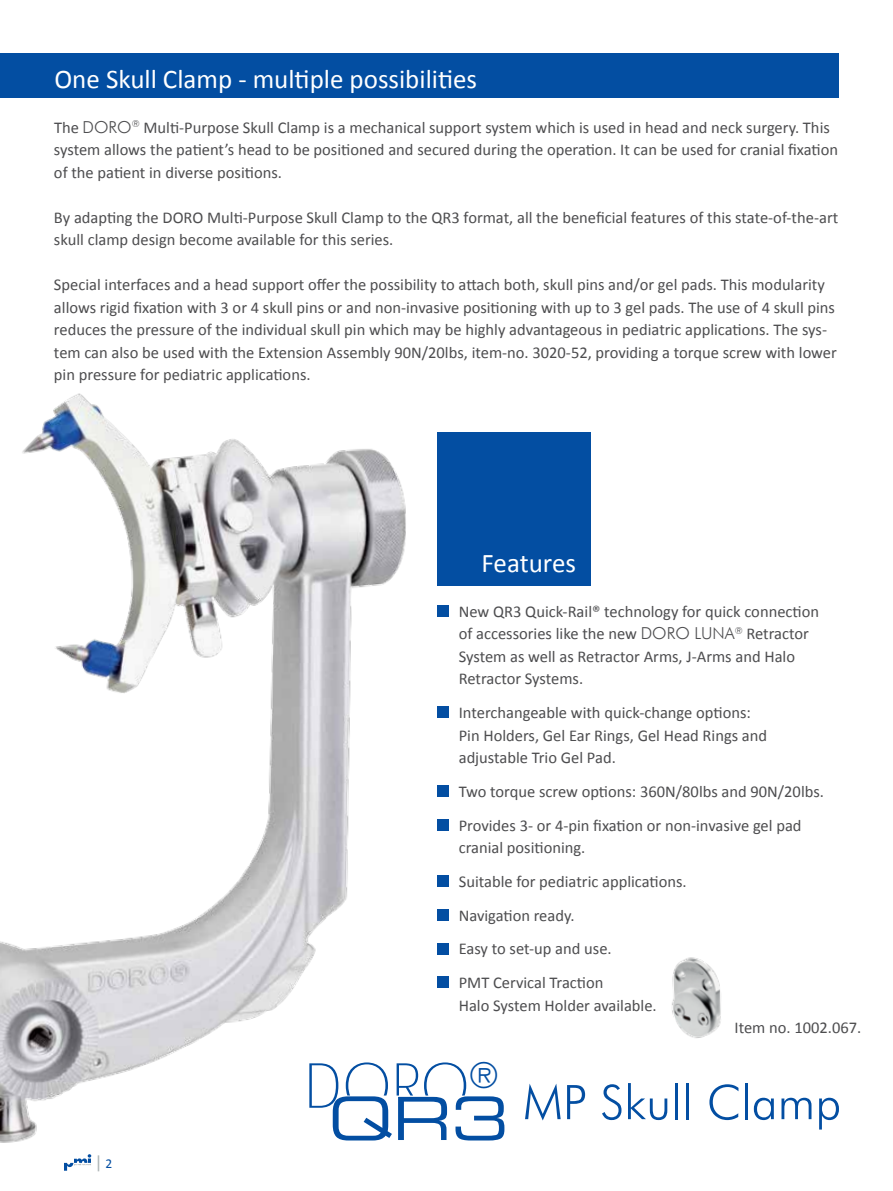
<style>
.page{position:relative;width:893px;height:1191px;background:#fff}
.page>*{position:absolute;margin:0;border:0;box-sizing:border-box;transform-origin:0 0}
.t1{font:300 34.35px "Futura";color:#034ea2}
.t2{font:27px "Calibri";color:#fff}
.t3{font:18px "Calibri";color:#acb4b5}
.t4{font:16.5px/22.5px "Calibri";color:#4d4d4f}
.s1{font-family:"Futura BT";font-weight:300}
.s2{font-size:13.5px;color:#034ea2}
</style>
<div class="page">
<div style="left:0;top:53px;width:839px;height:45px;background:#034ea2"></div>
<img style="left:0;top:393px;width:515px;height:778px">
<div style="left:437px;top:605px;width:12px;height:11px;background:#034ea2"></div>
<div style="left:437px;top:432px;width:154px;height:153px;background:#034ea2"></div>
<div style="left:437px;top:875px;width:12px;height:11px;background:#034ea2"></div>
<div style="left:437px;top:819px;width:12px;height:11px;background:#034ea2"></div>
<div style="left:437px;top:785px;width:12px;height:11px;background:#034ea2"></div>
<div style="left:437px;top:706px;width:12px;height:12px;background:#034ea2"></div>
<svg style="left:525px;top:1083px;width:36px;height:37px"></svg>
<svg style="left:567px;top:1085px;width:18px;height:34px"></svg>
<svg style="left:602px;top:1084px;width:19px;height:36px"></svg>
<svg style="left:628px;top:1083px;width:39px;height:37px"></svg>
<hr style="left:675px;top:1083px;width:3px;height:36px;background:#034ea2">
<hr style="left:686px;top:1083px;width:3px;height:36px;background:#034ea2">
<svg style="left:709px;top:1084px;width:29px;height:36px"></svg>
<hr style="left:745px;top:1083px;width:3px;height:36px;background:#034ea2">
<svg style="left:754px;top:1097px;width:20px;height:23px"></svg>
<svg style="left:781px;top:1097px;width:30px;height:22px"></svg>
<svg style="left:819px;top:1097px;width:20px;height:32px"></svg>
<svg style="left:309px;top:1062px;width:195px;height:78px"></svg>
<div style="left:437px;top:909px;width:12px;height:11px;background:#034ea2"></div>
<div style="left:437px;top:943px;width:12px;height:11px;background:#034ea2"></div>
<img style="left:672px;top:957px;width:49px;height:81px">
<div style="left:437px;top:976px;width:12px;height:12px;background:#034ea2"></div>
<h2 class="t2" style="left:54px;top:62px;width:424px">One Skull Clamp - multiple possibilities</h2>
<p class="t4" style="left:54px;top:116px;width:786px">The <span class="s1">DORO</span><sup>®</sup> Multi-Purpose Skull Clamp is a mechanical support system which is used in head and neck surgery. This system allows the patient’s head to be positioned and secured during the operation. It can be used for cranial fixation of the patient in diverse positions.</p>
<p class="t4" style="left:54px;top:206px;width:786px">By adapting the DORO Multi-Purpose Skull Clamp to the QR3 format, all the beneficial features of this state-of-the-art skull clamp design become available for this series.</p>
<p class="t4" style="left:54px;top:274px;width:784px">Special interfaces and a head support offer the possibility to attach both, skull pins and/or gel pads. This modularity allows rigid fixation with 3 or 4 skull pins or and non-invasive positioning with up to 3 gel pads. The use of 4 skull pins reduces the pressure of the individual skull pin which may be highly advantageous in pediatric applications. The sys&shy;tem can also be used with the Extension Assembly 90N/20lbs, item-no. 3020-52, providing a torque screw with lower pin pressure for pediatric applications.</p>
<h2 class="t2" style="left:482px;top:545px;width:96px">Features</h2>
<p class="t4" style="left:459px;top:600px;width:362px">New QR3 Quick-Rail® technology for quick connection of accessories like the new <span class="s1">DORO LUNA</span><sup>®</sup> Retractor System as well as Retractor Arms, J-Arms and Halo Retractor Systems.</p>
<p class="t4" style="left:459px;top:701px;width:310px">Interchangeable with quick-change options:<br>Pin Holders, Gel Ear Rings, Gel Head Rings and adjustable Trio Gel Pad.</p>
<p class="t4" style="left:459px;top:774px;width:367px;line-height:33.8px">Two torque screw options: 360N/80lbs and 90N/20lbs.<br>Provides 3- or 4-pin fixation or non-invasive gel pad</p>
<p class="t4" style="left:459px;top:830px;width:229px;line-height:33.8px">cranial positioning.<br>Suitable for pediatric applications.<br>Navigation ready.<br>Easy to set-up and use.<br>PMT Cervical Traction</p>
<p class="t4" style="left:459px;top:994px;width:199px">Halo System Holder available.</p>
<p class="t3" style="left:94px;top:1150px;width:19px">|<span class="s2">2</span></p>
<h1 class="t1" style="left:470px;top:1053px;width:29px">®</h1>
<p class="t4" style="left:735px;top:1016px;width:128px">Item no. 1002.067.</p>
</div>
